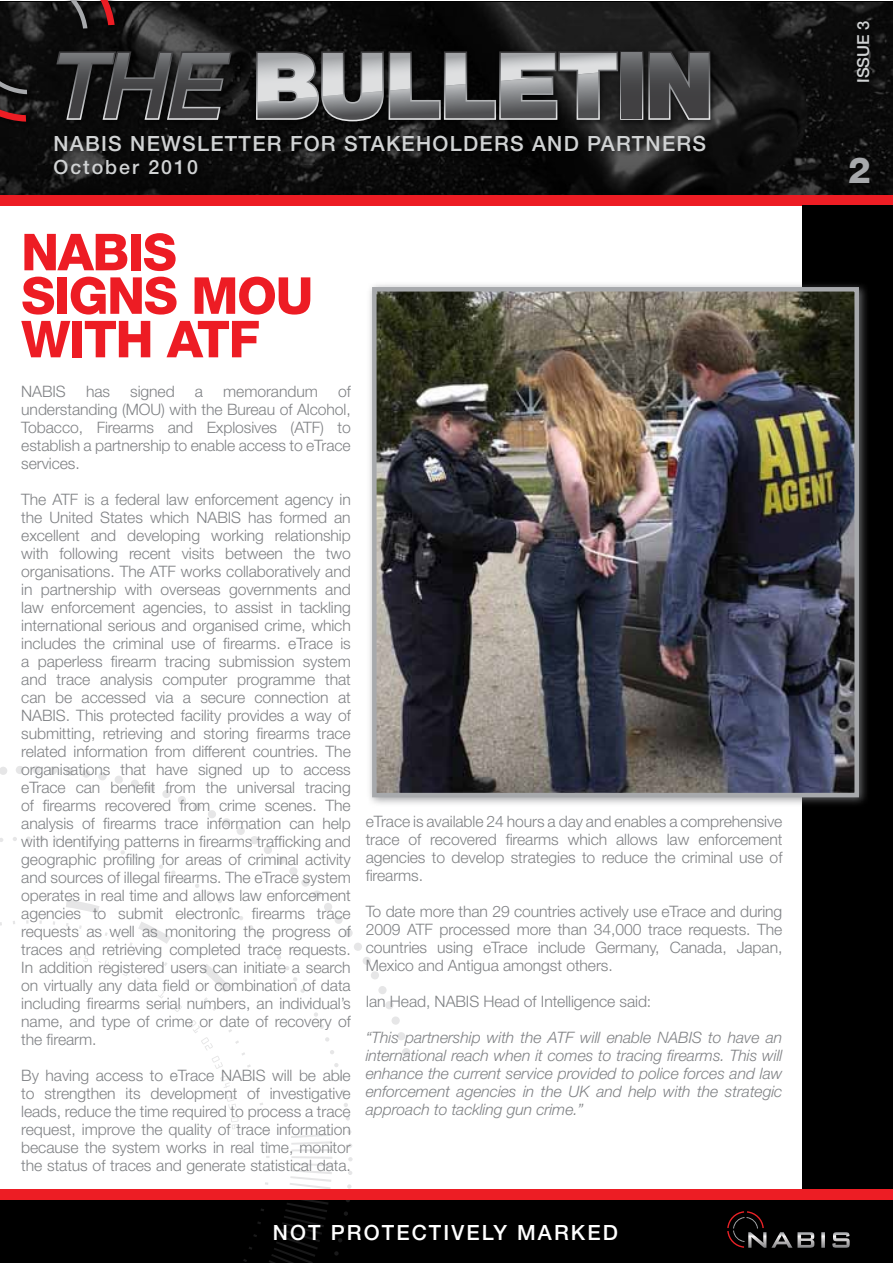
<style>
.page{position:relative;width:893px;height:1263px;background:#fff}
.page>*{position:absolute;margin:0;border:0;box-sizing:border-box;transform-origin:0 0}
.t1{font:800 51px/43.5px "Helvetica Neue LT Pro";letter-spacing:-.025em;color:#ed1c24}
.t2{font:800 36px "Helvetica Neue LT Pro";color:#a7a9ac}
.t3{font:500 21px "Helvetica Neue LT Pro";letter-spacing:.06em;color:#d1d3d4}
.t4{font:500 21px "Helvetica Neue LT Pro";letter-spacing:.1em;color:#fff}
.t5{font:500 19.65px "Helvetica Neue LT Pro";letter-spacing:.1em;color:#d1d3d4}
.t6{font:500 16.5px "Helvetica Neue LT Pro";color:#d1d3d4}
.t7{font:300 15.75px/18px "Helvetica Neue LT Pro";letter-spacing:-.005em;color:#808285;text-align:justify}
.t8{font:italic 300 15.75px/18px "Helvetica Neue LT Pro";letter-spacing:-.005em;color:#808285;text-align:justify}
</style>
<div class="page">
<div style="left:0;top:1199px;width:893px;height:64px;background:#000"></div>
<svg style="left:727px;top:1211px;width:123px;height:37px"></svg>
<img style="left:0;top:1px;width:893px;height:280px">
<div style="left:0;top:195px;width:893px;height:11px;background:#ed1d24"></div>
<svg style="left:220px;top:1075px;width:10px;height:13px"></svg>
<svg style="left:227px;top:1096px;width:9px;height:13px"></svg>
<svg style="left:0;top:838px;width:3px;height:4px"></svg>
<svg style="left:13px;top:837px;width:4px;height:4px"></svg>
<svg style="left:26px;top:836px;width:5px;height:5px"></svg>
<svg style="left:40px;top:837px;width:4px;height:4px"></svg>
<svg style="left:54px;top:837px;width:4px;height:5px"></svg>
<svg style="left:338px;top:1076px;width:4px;height:4px"></svg>
<svg style="left:341px;top:1089px;width:4px;height:5px"></svg>
<svg style="left:344px;top:1103px;width:4px;height:4px"></svg>
<svg style="left:231px;top:1116px;width:122px;height:147px"></svg>
<svg style="left:0;top:767px;width:7px;height:8px"></svg>
<svg style="left:16px;top:766px;width:8px;height:8px"></svg>
<svg style="left:32px;top:766px;width:9px;height:8px"></svg>
<svg style="left:49px;top:766px;width:8px;height:8px"></svg>
<svg style="left:65px;top:767px;width:345px;height:302px"></svg>
<img style="left:0;top:122px;width:51px;height:9px">
<img style="left:850px;top:15px;width:33px;height:78px">
<img style="left:49px;top:128px;width:668px;height:60px">
<img style="left:51px;top:46px;width:668px;height:84px">
<svg style="left:0;top:0;width:232px;height:122px;background:#2d2b2b"></svg>
<svg style="left:256px;top:51px;width:454px;height:70px;background:#69696b"></svg>
<div style="left:0;top:1189px;width:893px;height:11px;background:#ed1d24"></div>
<div style="left:803px;top:205px;width:90px;height:983px;background:#000"></div>
<div style="left:366px;top:281px;width:503px;height:526px;background:#808285;opacity:.75"></div>
<img style="left:377px;top:292px;width:477px;height:500px">
<div style="left:372px;top:287px;width:487px;height:510px;border:4px solid #a7a9ac"></div>
<p class="t6" style="left:853px;top:83px;width:64px;rotate:-90deg">ISSUE 3</p>
<h3 class="t3" style="left:53px;top:131px;width:654px">NABIS NEWSLETTER FOR STAKEHOLDERS AND PARTNERS</h3>
<p class="t5" style="left:53px;top:155px;width:146px">October 2010</p>
<h2 class="t2" style="left:848px;top:149px;width:24px">2</h2>
<h1 class="t1" style="left:21px;top:230px;width:294px">NABIS<br>SIGNS MOU<br>WITH ATF</h1>
<p class="t7" style="left:21px;top:382px;width:46px">NABIS</p>
<p class="t7" style="left:86px;top:382px;width:26px">has</p>
<p class="t7" style="left:130px;top:382px;width:46px">signed</p>
<p class="t7" style="left:195px;top:382px;width:10px">a</p>
<p class="t7" style="left:223px;top:382px;width:96px">memorandum</p>
<p class="t7" style="left:21px;top:382px;width:331px;text-indent:317px">of understanding (MOU) with the Bureau of Alcohol, Tobacco, Firearms and Explosives (ATF) to establish a partnership to enable access to eTrace services.</p>
<p class="t7" style="left:21px;top:490px;width:331px">The ATF is a federal law enforcement agency in the United States which NABIS has formed an excellent and developing working relationship with following recent visits between the two organisations. The ATF works collaboratively and in partnership with overseas governments and law enforcement agencies, to assist in tackling international serious and organised crime, which includes the criminal use of firearms. eTrace is a paperless firearm tracing submission system and trace analysis computer programme that can be accessed via a secure connection at NABIS. This protected facility provides a way of submitting, retrieving and storing firearms trace related information from different countries. The organisations that have signed up to access eTrace can benefit from the universal tracing of firearms recovered from crime scenes. The analysis of firearms trace information can help with identifying patterns in firearms trafficking and geographic profiling for areas of criminal activity and sources of illegal firearms. The eTrace system operates in real time and allows law enforcement agencies to submit electronic firearms trace requests as well as monitoring the progress of traces and retrieving completed trace requests.<br>In addition registered users can initiate a search on virtually any data field or combination of data including firearms serial numbers, an individual’s name, and type of crime or date of recovery of the firearm.</p>
<p class="t7" style="left:21px;top:1066px;width:331px">By having access to eTrace NABIS will be able to strengthen its development of investigative leads, reduce the time required to process a trace request, improve the quality of trace information because the system works in real time, monitor the status of traces and generate statistical data.</p>
<p class="t7" style="left:366px;top:812px;width:418px">eTrace is available 24 hours a day and enables a comprehensive trace of recovered firearms which allows law enforcement agencies to develop strategies to reduce the criminal use of firearms.</p>
<p class="t7" style="left:366px;top:902px;width:418px">To date more than 29 countries actively use eTrace and during 2009 ATF processed more than 34,000 trace requests. The countries using eTrace include Germany, Canada, Japan, Mexico and Antigua amongst others.</p>
<p class="t7" style="left:366px;top:992px;width:287px">Ian Head, NABIS Head of Intelligence said:</p>
<p class="t8" style="left:366px;top:1028px;width:418px">“This partnership with the ATF will enable NABIS to have an international reach when it comes to tracing firearms. This will enhance the current service provided to police forces and law enforcement agencies in the UK and help with the strategic approach to tackling gun crime.”</p>
<h3 class="t4" style="left:273px;top:1220px;width:346px">NOT PROTECTIVELY MARKED</h3>
</div>
